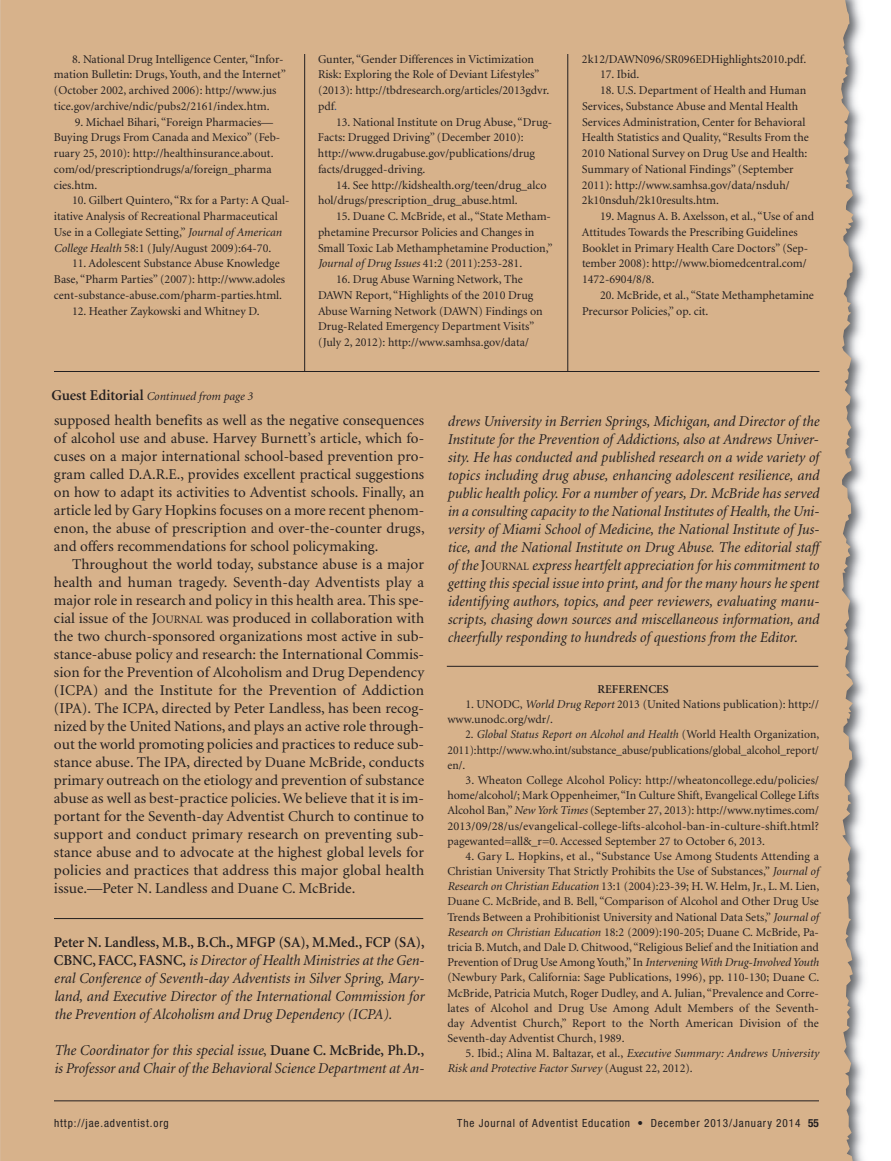
<style>
.page{position:relative;width:891px;height:1161px;background:#fff}
.page>*{position:absolute;margin:0;border:0;box-sizing:border-box;transform-origin:0 0}
.t1{font:15px/18px "Minion";color:#231f20;text-align:justify}
.t2{font:italic 15px/18px "Minion";color:#231f20;text-align:justify}
.t3{font:12px/15.8px "Minion";color:#231f20}
.t4{font:12px/15.1px "Minion";color:#231f20;text-align:justify;scale:.93 1}
.t5{font:italic 12px/15.1px "Minion";color:#231f20}
.t6{font:600 12px "Minion";color:#231f20}
.t7{font:condensed 11.25px "Helvetica Neue";letter-spacing:.08em;color:#231f20}
.t8{font:700 condensed 11.25px "Helvetica Neue";color:#231f20}
.s1{font-style:italic}
.s2{font-weight:600;font-style:normal;font-size:15px}
.s3{color:#1c52a4}
.s4{font-size:11.25px}
.s5{font-weight:600;font-style:normal}
.s6{font-style:normal}
.s7{font-style:normal;font-size:11.25px}
</style>
<div class="page">
<img style="left:853px;top:0;width:12px;height:1161px">
<div style="left:0;top:0;width:853px;height:1161px;background:#d7b28b"></div>
<hr style="left:304px;top:54px;width:1px;height:318px;background:#231f20">
<hr style="left:568px;top:54px;width:1px;height:318px;background:#231f20">
<hr style="left:54px;top:1101px;width:765px;height:1px;background:#231f20">
<hr style="left:54px;top:371px;width:765px;height:1px;background:#231f20">
<hr style="left:54px;top:918px;width:369px;height:1px;background:#231f20">
<hr style="left:447px;top:666px;width:371px;height:1px;background:#231f20">
<p class="t3" style="left:54px;top:52px;width:233px;text-indent:18px">8. National Drug Intelligence Center, “Infor&shy;mation Bulletin: Drugs, Youth, and the Internet” (October 2002, archived 2006): http://www.jus tice.gov/archive/ndic/pubs2/2161/index.htm.</p>
<p class="t3" style="left:54px;top:115px;width:228px;text-indent:21px">9. Michael Bihari, “Foreign Pharmacies— Buying Drugs From Canada and Mexico” (Feb&shy;ruary 25, 2010): http://healthinsurance.about. com/od/prescriptiondrugs/a/foreign_pharma cies.htm.</p>
<p class="t3" style="left:54px;top:194px;width:237px;text-indent:18px">10. Gilbert Quintero, “Rx for a Party: A Qual&shy;itative Analysis of Recreational Pharmaceutical Use in a Collegiate Setting,” <span class="s1">Journal of American College Health</span> 58:1 (July/August 2009):64-70.</p>
<p class="t3" style="left:54px;top:257px;width:233px;text-indent:18px">11. Adolescent Substance Abuse Knowledge<br>Base, “Pharm Parties” (2007): http://www.adoles cent-substance-abuse.com/pharm-parties.html.</p>
<p class="t3" style="left:72px;top:304px;width:189px">12. Heather Zaykowski and Whitney D.</p>
<p class="t5" style="left:51px;top:389px;width:203px"><span class="s2">Guest Editorial</span> Continued from page 3</p>
<p class="t3" style="left:318px;top:52px;width:233px">Gunter, “Gender Differences in Victimization Risk: Exploring the Role of Deviant Lifestyles” (2013): http://tbdresearch.org/articles/2013gdvr. pdf<span class="s3">.</span></p>
<p class="t3" style="left:318px;top:115px;width:236px;text-indent:18px">13. National Institute on Drug Abuse, “Drug-Facts: Drugged Driving” (December 2010): http://www.drugabuse.gov/publications/drug facts/drugged-driving.</p>
<p class="t3" style="left:318px;top:178px;width:230px;text-indent:18px">14. See http://kidshealth.org/teen/drug_alco hol/drugs/prescription_drug_abuse.html.</p>
<p class="t3" style="left:318px;top:209px;width:236px;text-indent:18px">15. Duane C. McBride, et al., “State Metham&shy;phetamine Precursor Policies and Changes in Small Toxic Lab Methamphetamine Production,” <span class="s1">Journal of Drug Issues</span> 41:2 (2011):253-281.</p>
<p class="t3" style="left:318px;top:272px;width:226px;text-indent:18px">16. Drug Abuse Warning Network, The DAWN Report, “Highlights of the 2010 Drug Abuse Warning Network (DAWN) Findings on Drug-Related Emergency Department Visits” (July 2, 2012): http://www.samhsa.gov/data/</p>
<p class="t3" style="left:582px;top:52px;width:226px">2k12/DAWN096/SR096EDHighlights2010.pdf.</p>
<p class="t3" style="left:600px;top:68px;width:41px">17. Ibid.</p>
<p class="t3" style="left:582px;top:83px;width:228px;text-indent:18px">18. U.S. Department of Health and Human Services, Substance Abuse and Mental Health Services Administration, Center for Behavioral Health Statistics and Quality, “Results From the 2010 National Survey on Drug Use and Health:<br>Summary of National Findings” (September 2011): http://www.samhsa.gov/data/nsduh/ 2k10nsduh/2k10results.htm.</p>
<p class="t3" style="left:582px;top:209px;width:234px;text-indent:18px">19. Magnus A. B. Axelsson, et al., “Use of and Attitudes Towards the Prescribing Guidelines Booklet in Primary Health Care Doctors” (Sep&shy;tember 2008): http://www.biomedcentral.com/ 1472-6904/8/8.</p>
<p class="t3" style="left:582px;top:288px;width:233px;text-indent:18px">20. McBride, et al., “State Methamphetamine<br>Precursor Policies,” op. cit.</p>
<p class="t1" style="left:54px;top:412px;width:372px">supposed health benefits as well as the negative consequences of alcohol use and abuse. Harvey Burnett’s article, which fo&shy;cuses on a major international school-based prevention pro&shy;gram called D.A.R.E., provides excellent practical suggestions on how to adapt its activities to Adventist schools. Finally, an article led by Gary Hopkins focuses on a more recent phenom&shy;enon, the abuse of prescription and over-the-counter drugs, and offers recommendations for school policymaking.</p>
<p class="t1" style="left:54px;top:556px;width:372px;text-indent:18px">Throughout the world today, substance abuse is a major health and human tragedy. Seventh-day Adventists play a major role in research and policy in this health area. This spe&shy;cial issue of the J<span class="s4">OURNAL</span> was produced in collaboration with the two church-sponsored organizations most active in sub&shy;stance-abuse policy and research: the International Commis&shy;sion for the Prevention of Alcoholism and Drug Dependency (ICPA) and the Institute for the Prevention of Addiction (IPA). The ICPA, directed by Peter Landless, has been recog&shy;nized by the United Nations, and plays an active role through&shy;out the world promoting policies and practices to reduce sub&shy;stance abuse. The IPA, directed by Duane McBride, conducts primary outreach on the etiology and prevention of substance abuse as well as best-practice policies.We believe that it is im&shy;portant for the Seventh-day Adventist Church to continue to support and conduct primary research on preventing sub&shy;stance abuse and to advocate at the highest global levels for policies and practices that address this major global health issue.—Peter N. Landless and Duane C. McBride.</p>
<p class="t2" style="left:54px;top:934px;width:372px"><span class="s5">Peter N. Landless, M.B., B.Ch., MFGP (SA), M.Med., FCP (SA), CBNC, FACC, FASNC,</span> is Director of Health Ministries at the Gen&shy;eral Conference of Seventh-day Adventists in Silver Spring, Mary&shy;land, and Executive Director of the International Commission for the Prevention of Alcoholism and Drug Dependency (ICPA).</p>
<p class="t2" style="left:54px;top:1042px;width:372px">The Coordinator for this special issue<span class="s6">,</span> <span class="s5">Duane C. McBride, Ph.D., </span>is Professor and Chair of the Behavioral Science Department at An-</p>
<p class="t2" style="left:447px;top:413px;width:373px">drews University in Berrien Springs, Michigan, and Director of the Institute for the Prevention of Addictions, also at Andrews Univer&shy;sity. He has conducted and published research on a wide variety of topics including drug abuse, enhancing adolescent resilience, and public health policy. For a number of years, Dr. McBride has served in a consulting capacity to the National Institutes of Health, the Uni&shy;versity of Miami School of Medicine, the National Institute of Jus&shy;tice, and the National Institute on Drug Abuse. The editorial staff of the <span class="s6">J</span><span class="s7">OURNAL</span> express heartfelt appreciation for his commitment to getting this special issue into print, and for the many hours he spent identifying authors, topics, and peer reviewers, evaluating manu&shy;scripts, chasing down sources and miscellaneous information, and cheerfully responding to hundreds of questions from the Editor.</p>
<p class="t6" style="left:598px;top:684px;width:73px">REFERENCES</p>
<p class="t3" style="left:447px;top:698px;width:373px;line-height:15.1px;text-indent:18px">1. UNODC, <span class="s1">World Drug Report</span> 2013 (United Nations publication): http:// www.unodc.org/wdr/.</p>
<p class="t4" style="left:447px;top:728px;width:401px;text-indent:18px">2. <span class="s1">Global Status Report on Alcohol and Health</span> (World Health Organization, 2011):http://www.who.int/substance_abuse/publications/global_alcohol_report/ en/.</p>
<p class="t3" style="left:447px;top:774px;width:373px;line-height:15.1px;text-align:justify;text-indent:18px">3. Wheaton College Alcohol Policy: http://wheatoncollege.edu/policies/ home/alcohol/; Mark Oppenheimer,“In Culture Shift, Evangelical College Lifts Alcohol Ban,”<span class="s1">New York Times</span> (September 27, 2013): http://www.nytimes.com/ 2013/09/28/us/evangelical-college-lifts-alcohol-ban-in-culture-shift.html? pagewanted=all&amp;_r=0. Accessed September 27 to October 6, 2013.</p>
<p class="t3" style="left:447px;top:849px;width:373px;line-height:15.1px;text-align:justify;text-indent:18px">4. Gary L. Hopkins, et al., “Substance Use Among Students Attending a Christian University That Strictly Prohibits the Use of Substances,” <span class="s1">Journal of Research on Christian Education</span> 13:1 (2004):23-39; H. W. Helm, Jr., L. M. Lien, Duane C. McBride, and B. Bell, “Comparison of Alcohol and Other Drug Use Trends Between a Prohibitionist University and National Data Sets,” <span class="s1">Journal of Research on Christian Education</span> 18:2 (2009):190-205; Duane C. McBride, Pa&shy;tricia B. Mutch, and Dale D. Chitwood, “Religious Belief and the Initiation and Prevention of Drug Use Among Youth,” In <span class="s1">Intervening With Drug-Involved Youth </span>(Newbury Park, California: Sage Publications, 1996), pp. 110-130; Duane C.<br>McBride, Patricia Mutch, Roger Dudley, and A. Julian, “Prevalence and Corre&shy;lates of Alcohol and Drug Use Among Adult Members of the Seventh&shy;day Adventist Church,” Report to the North American Division of the Seventh-day Adventist Church, 1989.</p>
<p class="t5" style="left:447px;top:1047px;width:373px;text-indent:18px"><span class="s6">5. Ibid.; Alina M. Baltazar, et al.,</span> Executive Summary: Andrews University<br>Risk and Protective Factor Survey <span class="s6">(August 22, 2012).</span></p>
<p class="t7" style="left:54px;top:1119px;width:116px">http://jae.adventist.org</p>
<p class="t7" style="left:457px;top:1119px;width:345px">The Journal of Adventist Education • December 2013/January 2014</p>
<p class="t8" style="left:808px;top:1119px;width:12px">55</p>
</div>
